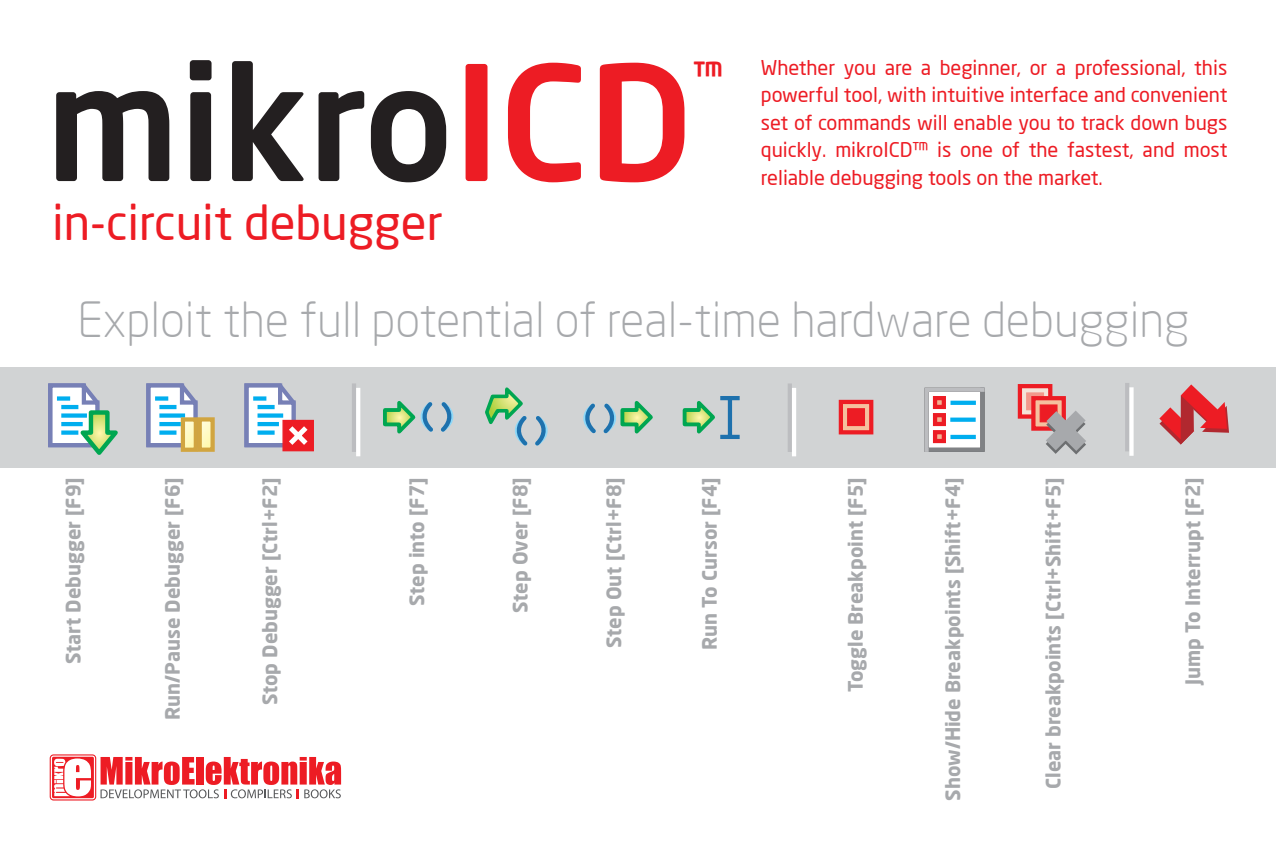
<style>
.page{position:relative;width:1276px;height:851px;background:#fff}
.page>*{position:absolute;margin:0;border:0;box-sizing:border-box;transform-origin:0 0}
.t1{font:500 157.5px "Neo Sans Pro";color:#231f20}
.t2{font:300 47.5px "Neo Sans Pro";color:#a7a9ac}
.t3{font:47.5px "Neo Sans Pro";color:#ed1c24}
.t4{font:500 36.5px "Neo Sans Pro";color:#ed1c24}
.t5{font:20px/27.5px "Neo Sans Pro";color:#ed1c24;text-align:justify}
.t6{font:700 19.5px "Neo Sans Pro";color:#a7a9ac}
.s1{color:#ed1c24}
</style>
<div class="page">
<svg style="left:50px;top:754px;width:46px;height:46px"></svg>
<svg style="left:51px;top:755px;width:44px;height:44px"></svg>
<svg style="left:101px;top:757px;width:240px;height:41px"></svg>
<div style="left:0;top:366px;width:1276px;height:101px;background:#d1d3d4"></div>
<svg style="left:146px;top:383px;width:52px;height:66px;background:#c8cfe2"></svg>
<svg style="left:155px;top:396px;width:13px;height:4px"></svg>
<hr style="left:159px;top:405px;width:17px;height:4px;background:#00aeef">
<svg style="left:159px;top:413px;width:26px;height:4px"></svg>
<hr style="left:159px;top:422px;width:22px;height:4px;background:#00aeef">
<svg style="left:159px;top:430px;width:17px;height:4px"></svg>
<svg style="left:48px;top:383px;width:70px;height:72px"></svg>
<svg style="left:186px;top:422px;width:7px;height:25px"></svg>
<div style="left:181px;top:417px;width:17px;height:35px;border:4px solid #d1a540"></div>
<svg style="left:203px;top:422px;width:7px;height:24px"></svg>
<div style="left:198px;top:417px;width:17px;height:34px;border:4px solid #d1a540"></div>
<div style="left:282px;top:420px;width:32px;height:31px;background:#ed1c24"></div>
<svg style="left:244px;top:383px;width:69px;height:67px"></svg>
<svg style="left:682px;top:401px;width:33px;height:33px"></svg>
<svg style="left:383px;top:401px;width:71px;height:33px"></svg>
<svg style="left:485px;top:387px;width:63px;height:59px"></svg>
<svg style="left:583px;top:401px;width:70px;height:33px"></svg>
<hr style="left:728px;top:398px;width:4px;height:39px;background:#1e71ad">
<hr style="left:720px;top:396px;width:19px;height:4px;background:#1e71ad">
<div style="left:720px;top:434px;width:19px;height:5px;background:#1e71ad"></div>
<div style="left:838px;top:400px;width:35px;height:34px;background:#f5c09e;border:4px solid #ed1c24"></div>
<div style="left:847px;top:408px;width:18px;height:18px;background:#ed1c24;border:1px solid #ed1c24"></div>
<svg style="left:924px;top:387px;width:61px;height:65px;background:#dadadb"></svg>
<hr style="left:950px;top:435px;width:26px;height:4px;background:#00aeef">
<div style="left:933px;top:413px;width:13px;height:13px;background:#f3b293;border:4px solid #ed1c24"></div>
<div style="left:933px;top:430px;width:13px;height:13px;background:#f3b293;border:4px solid #ed1c24"></div>
<div style="left:950px;top:400px;width:26px;height:5px;background:#00aeef"></div>
<div style="left:950px;top:417px;width:25px;height:5px;background:#00aeef"></div>
<div style="left:933px;top:396px;width:13px;height:13px;background:#f3b293;border:4px solid #ed1c24"></div>
<div style="left:1017px;top:384px;width:35px;height:34px;background:#f4e3d8;border:4px solid #ed1c24"></div>
<div style="left:1026px;top:392px;width:18px;height:18px;background:#f2988b;border:1px solid #f2988b"></div>
<svg style="left:1030px;top:395px;width:71px;height:73px"></svg>
<svg style="left:1159px;top:384px;width:70px;height:60px"></svg>
<hr style="left:352px;top:383px;width:4px;height:69px;background:#bcbdc0">
<hr style="left:356px;top:388px;width:4px;height:68px;background:#fff">
<div style="left:787px;top:383px;width:5px;height:69px;background:#bcbdc0"></div>
<hr style="left:792px;top:388px;width:4px;height:68px;background:#fff">
<hr style="left:1125px;top:383px;width:4px;height:68px;background:#bcbdc0">
<svg style="left:1129px;top:387px;width:4px;height:68px"></svg>
<h1 class="t1" style="left:46px;top:23px;width:648px">mikro<span class="s1">ICD</span></h1>
<h2 class="t3" style="left:52px;top:193px;width:392px">in-circuit debugger</h2>
<h3 class="t4" style="left:693px;top:52px;width:31px">™</h3>
<p class="t5" style="left:761px;top:53px;width:468px">Whether you are a beginner, or a professional, this powerful tool, with intuitive interface and convenient set of commands will enable you to track down bugs quickly. mikroICD™ is one of the fastest, and most</p>
<p class="t5" style="left:761px;top:163px;width:343px">reliable debugging tools on the market.</p>
<h2 class="t2" style="left:78px;top:290px;width:1113px">Exploit the full potential of real-time hardware debugging</h2>
<p class="t6" style="left:61px;top:664px;width:188px;rotate:-90deg">Start Debugger [F9]</p>
<p class="t6" style="left:160px;top:719px;width:244px;rotate:-90deg">Run/Pause Debugger [F6]</p>
<p class="t6" style="left:257px;top:705px;width:229px;rotate:-90deg">Stop Debugger [Ctrl+F2]</p>
<p class="t6" style="left:404px;top:605px;width:130px;rotate:-90deg">Step into [F7]</p>
<p class="t6" style="left:507px;top:613px;width:137px;rotate:-90deg">Step Over [F8]</p>
<p class="t6" style="left:601px;top:648px;width:172px;rotate:-90deg">Step Out [Ctrl+F8]</p>
<p class="t6" style="left:697px;top:650px;width:174px;rotate:-90deg">Run To Cursor [F4]</p>
<p class="t6" style="left:843px;top:692px;width:216px;rotate:-90deg">Toggle Breakpoint [F5]</p>
<p class="t6" style="left:940px;top:800px;width:325px;rotate:-90deg">Show/Hide Breakpoints [Shift+F4]</p>
<p class="t6" style="left:1041px;top:788px;width:313px;rotate:-90deg">Clear breakpoints [Ctrl+Shift+F5]</p>
<p class="t6" style="left:1180px;top:684px;width:209px;rotate:-90deg">Jump To Interrupt [F2]</p>
</div>
